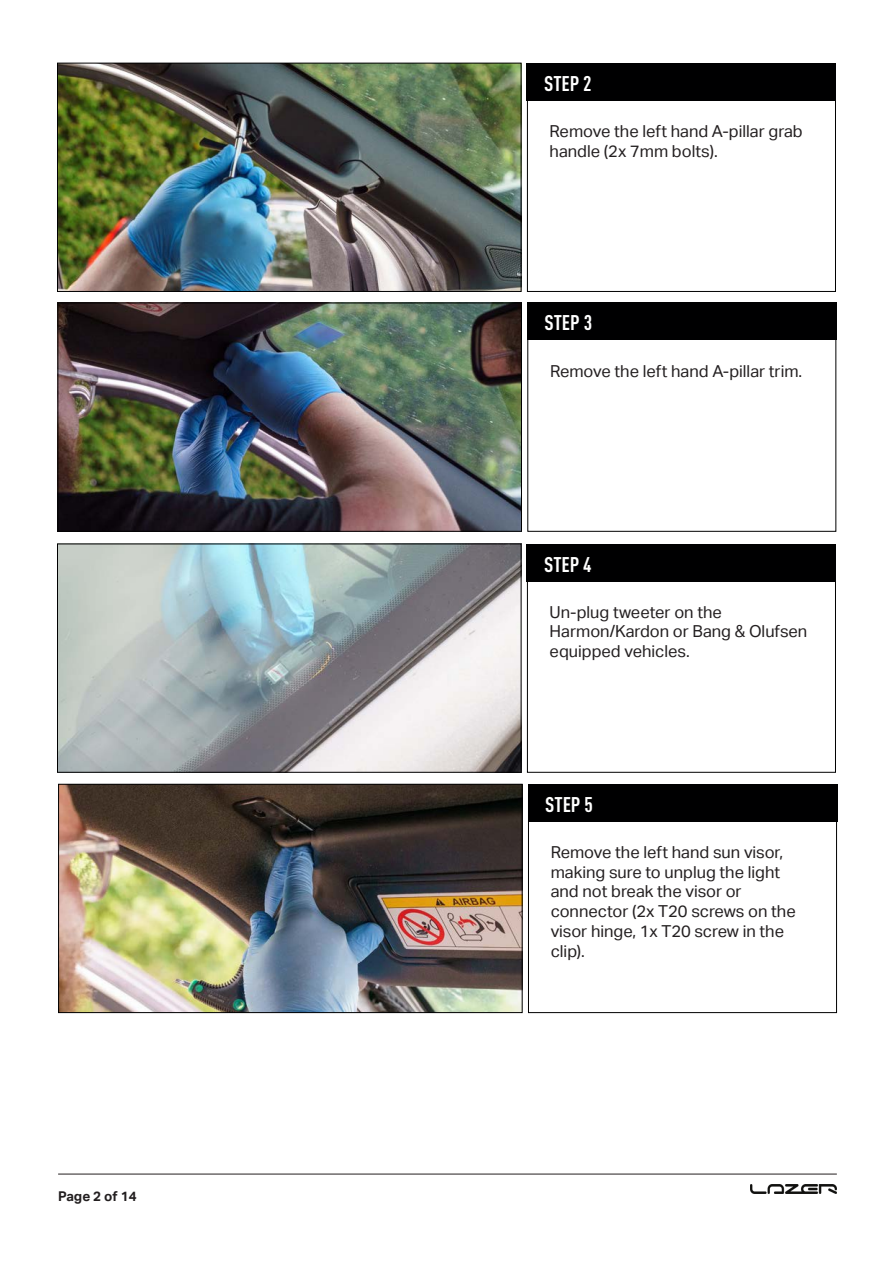
<style>
.page{position:relative;width:893px;height:1263px;background:#fff}
.page>*{position:absolute;margin:0;border:0;box-sizing:border-box;transform-origin:0 0}
.t1{font:700 condensed 21px "DINOT";color:#fff}
.t2{font:16.5px/19.8px "Aktiv Grotesk";color:#231f20}
.t3{font:700 13.5px "Aktiv Grotesk";color:#231f20}
</style>
<div class="page">
<hr style="left:58px;top:1174px;width:779px;height:1px;background:#231f20">
<div style="left:527px;top:302px;width:310px;height:38px;background:#000001"></div>
<div style="left:527px;top:544px;width:309px;height:38px;background:#000001"></div>
<div style="left:528px;top:784px;width:309px;height:38px;background:#000001"></div>
<div style="left:527px;top:312px;width:309px;height:220px;border:1px solid #000001"></div>
<div style="left:527px;top:553px;width:309px;height:220px;border:1px solid #000001"></div>
<div style="left:528px;top:793px;width:309px;height:220px;border:1px solid #000001"></div>
<img style="left:59px;top:305px;width:461px;height:225px">
<div style="left:57px;top:303px;width:465px;height:229px;border:1px solid #000001"></div>
<img style="left:59px;top:546px;width:460px;height:225px">
<div style="left:57px;top:544px;width:464px;height:229px;border:1px solid #000001"></div>
<img style="left:60px;top:786px;width:461px;height:225px">
<div style="left:58px;top:784px;width:465px;height:229px;border:1px solid #000001"></div>
<img style="left:750px;top:1185px;width:86px;height:9px">
<div style="left:527px;top:63px;width:309px;height:38px;background:#000001"></div>
<div style="left:527px;top:72px;width:309px;height:220px;border:1px solid #000001"></div>
<img style="left:59px;top:65px;width:460px;height:225px">
<div style="left:57px;top:63px;width:464px;height:229px;border:1px solid #000001"></div>
<p class="t3" style="left:58px;top:1188px;width:80px">Page 2 of 14</p>
<p class="t1" style="left:544px;top:71px;width:49px">STEP 2</p>
<p class="t2" style="left:550px;top:121px;width:255px">Remove the left hand A-pillar grab handle (2x 7mm bolts).</p>
<p class="t1" style="left:544px;top:310px;width:49px">STEP 3</p>
<p class="t2" style="left:550px;top:361px;width:254px">Remove the left hand A-pillar trim.</p>
<p class="t1" style="left:544px;top:552px;width:49px">STEP 4</p>
<p class="t2" style="left:550px;top:602px;width:259px">Un-plug tweeter on the<br>Harmon/Kardon or Bang &amp; Olufsen equipped vehicles.</p>
<p class="t1" style="left:545px;top:792px;width:49px">STEP 5</p>
<p class="t2" style="left:551px;top:842px;width:247px">Remove the left hand sun visor, making sure to unplug the light and not break the visor or connector (2x T20 screws on the visor hinge, 1x T20 screw in the clip).</p>
</div>
